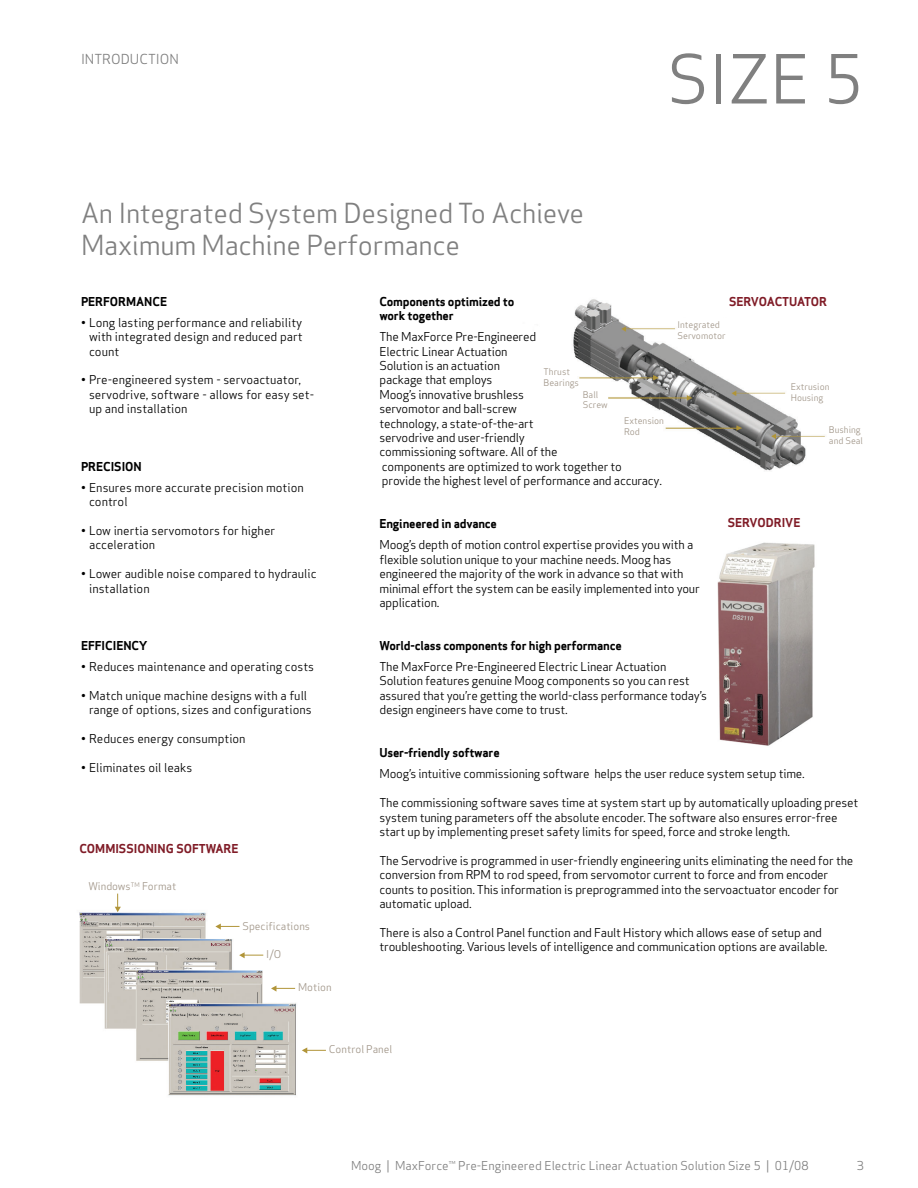
<style>
.page{position:relative;width:918px;height:1188px;background:#fff}
.page>*{position:absolute;margin:0;border:0;box-sizing:border-box;transform-origin:0 0}
.t1{font:66px "Apex Sans Book T";color:#808080}
.t2{font:27px/32.4px "Apex Sans Book T";letter-spacing:-.01em;color:#808080}
.t3{font:13.5px "Apex Sans Book T";color:#808080}
.t4{font:12px/14.4px "Apex Sans Book T";letter-spacing:-.02em;color:#000}
.t5{font:12px/14.4px "Apex Sans Book T";color:#000}
.t6{font:12px/14.4px "Apex Sans Bold T";letter-spacing:-.02em;color:#000}
.t7{font:12px "Apex Sans Book T";color:#808080}
.t8{font:12px "Apex Sans Bold C";color:#801c27}
.t9{font:12px "Apex Sans Bold C";color:#000}
.t10{font:12px "Apex Sans Bold C";letter-spacing:-.02em;color:#801c27}
.t11{font:10.5px "Apex Sans Book T";color:#a19689}
.t12{font:9px/10.8px "Apex Sans Book T";color:#a19689}
</style>
<div class="page">
<img style="left:79px;top:912px;width:217px;height:184px">
<svg style="left:302px;top:1047px;width:24px;height:7px"></svg>
<svg style="left:271px;top:986px;width:24px;height:6px"></svg>
<svg style="left:239px;top:952px;width:24px;height:6px"></svg>
<svg style="left:215px;top:924px;width:24px;height:6px"></svg>
<svg style="left:115px;top:894px;width:6px;height:18px"></svg>
<img style="left:573px;top:299px;width:253px;height:172px">
<div style="left:681px;top:318px;width:51px;height:25px;background:#fff"></div>
<div style="left:788px;top:381px;width:45px;height:25px;background:#fff"></div>
<div style="left:616px;top:418px;width:47px;height:26px;background:#fff"></div>
<div style="left:577px;top:389px;width:31px;height:26px;background:#fff"></div>
<img style="left:717px;top:542px;width:98px;height:204px">
<p class="t3" style="left:81px;top:50px;width:99px">INTRODUCTION</p>
<h2 class="t2" style="left:81px;top:196px;width:505px">An Integrated System Designed To Achieve<br>Maximum Machine Performance</h2>
<h1 class="t1" style="left:667px;top:37px;width:198px">SIZE 5</h1>
<p class="t9" style="left:81px;top:294px;width:88px">PERFORMANCE</p>
<p class="t4" style="left:89px;top:315px;width:215px;text-align:justify;text-indent:-8px">• Long lasting performance and reliability with integrated design and reduced part count</p>
<p class="t5" style="left:89px;top:373px;width:227px;text-indent:-8px">• Pre-engineered system - servoactuator, servodrive, software - allows for easy set&shy;up and installation</p>
<p class="t9" style="left:81px;top:459px;width:62px">PRECISION</p>
<p class="t5" style="left:89px;top:480px;width:216px;text-indent:-8px">• Ensures more accurate precision motion control</p>
<p class="t5" style="left:89px;top:523px;width:188px;text-indent:-8px">• Low inertia servomotors for higher acceleration</p>
<p class="t5" style="left:89px;top:566px;width:229px;text-indent:-8px">• Lower audible noise compared to hydraulic installation</p>
<p class="t9" style="left:81px;top:638px;width:68px">EFFICIENCY</p>
<p class="t5" style="left:81px;top:659px;width:235px">• Reduces maintenance and operating costs</p>
<p class="t5" style="left:89px;top:688px;width:224px;text-indent:-8px">• Match unique machine designs with a full range of options, sizes and configurations</p>
<p class="t5" style="left:81px;top:731px;width:166px">• Reduces energy consumption</p>
<p class="t5" style="left:81px;top:760px;width:113px">• Eliminates oil leaks</p>
<p class="t8" style="left:79px;top:841px;width:161px">COMMISSIONING SOFTWARE</p>
<p class="t11" style="left:88px;top:880px;width:89px">Windows<sup>TM</sup> Format</p>
<p class="t11" style="left:242px;top:919px;width:69px">Specifications</p>
<p class="t11" style="left:266px;top:948px;width:16px">I/O</p>
<p class="t11" style="left:298px;top:981px;width:35px">Motion</p>
<p class="t6" style="left:380px;top:294px;width:136px">Components optimized to work together</p>
<p class="t4" style="left:380px;top:330px;width:284px">The MaxForce Pre-Engineered<br>Electric Linear Actuation<br>Solution is an actuation<br>package that employs<br>Moog’s innovative brushless<br>servomotor and ball-screw<br>technology, a state-of-the-art<br>servodrive and user-friendly<br>commissioning software. All of the<br>components are optimized to work together to<br>provide the highest level of performance and accuracy.</p>
<p class="t6" style="left:380px;top:517px;width:119px">Engineered in advance</p>
<p class="t4" style="left:380px;top:538px;width:322px">Moog’s depth of motion control expertise provides you with a flexible solution unique to your machine needs. Moog has engineered the majority of the work in advance so that with minimal effort the system can be easily implemented into your application.</p>
<p class="t6" style="left:380px;top:638px;width:244px">World-class components for high performance</p>
<p class="t4" style="left:380px;top:659px;width:329px">The MaxForce Pre-Engineered Electric Linear Actuation Solution features genuine Moog components so you can rest assured that you’re getting the world-class performance today’s design engineers have come to trust.</p>
<p class="t6" style="left:380px;top:746px;width:122px">User-friendly software</p>
<p class="t4" style="left:380px;top:767px;width:427px">Moog’s intuitive commissioning software helps the user reduce system setup time.</p>
<p class="t4" style="left:380px;top:795px;width:480px">The commissioning software saves time at system start up by automatically uploading preset system tuning parameters off the absolute encoder. The software also ensures error-free start up by implementing preset safety limits for speed, force and stroke length.</p>
<p class="t4" style="left:380px;top:853px;width:475px">The Servodrive is programmed in user-friendly engineering units eliminating the need for the conversion from RPM to rod speed, from servomotor current to force and from encoder counts to position. This information is preprogrammed into the servoactuator encoder for automatic upload.</p>
<p class="t4" style="left:380px;top:925px;width:450px">There is also a Control Panel function and Fault History which allows ease of setup and troubleshooting. Various levels of intelligence and communication options are available.</p>
<p class="t10" style="left:729px;top:294px;width:100px">SERVOACTUATOR</p>
<p class="t12" style="left:678px;top:319px;width:50px">Integrated<br>Servomotor</p>
<p class="t12" style="left:544px;top:366px;width:37px">Thrust<br>Bearings</p>
<p class="t12" style="left:791px;top:382px;width:40px">Extrusion<br>Housing</p>
<p class="t12" style="left:583px;top:389px;width:26px">Ball<br>Screw</p>
<p class="t12" style="left:624px;top:416px;width:42px">Extension<br>Rod</p>
<p class="t12" style="left:829px;top:424px;width:36px">Bushing and Seal</p>
<p class="t8" style="left:728px;top:515px;width:74px">SERVODRIVE</p>
<p class="t11" style="left:329px;top:1043px;width:65px">Control Panel</p>
<p class="t7" style="left:351px;top:1158px;width:459px">Moog | MaxForce™ Pre-Engineered Electric Linear Actuation Solution Size 5 | 01/08</p>
<p class="t7" style="left:857px;top:1158px;width:9px">3</p>
</div>
